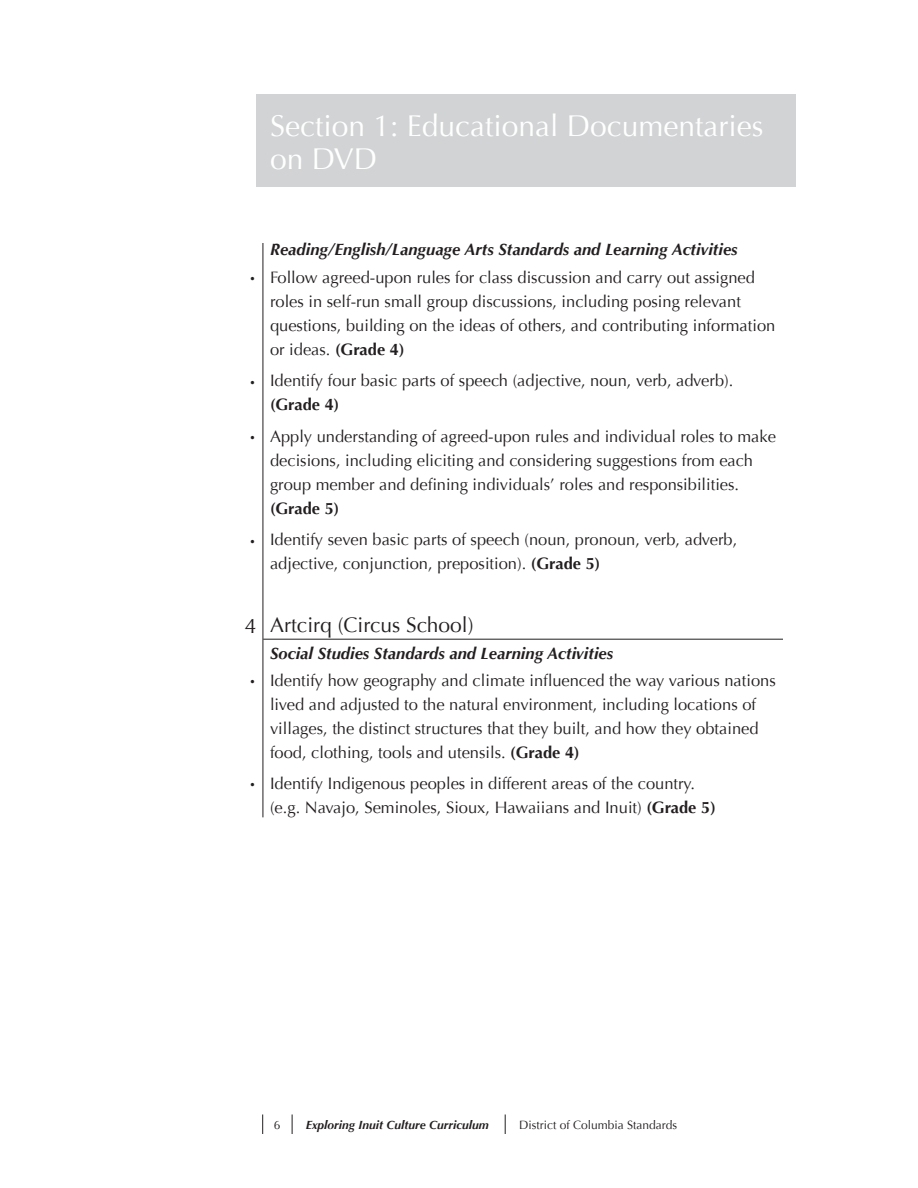
<style>
.page{position:relative;width:918px;height:1188px;background:#fff}
.page>*{position:absolute;margin:0;border:0;box-sizing:border-box;transform-origin:0 0}
.t1{font:30px/33px "Optima";color:#fff}
.t2{font:27px/54.4px "Optima";color:#231f20}
.t3{font:21px "Optima";color:#231f20}
.t4{font:16.5px/24px "Optima";color:#231f20}
.t5{font:italic 700 16.5px "Optima";color:#231f20}
.t6{font:700 16.5px "Optima";color:#231f20}
.t7{font:italic 700 12px "Optima";color:#231f20}
.t8{font:12px "Optima";color:#231f20}
.s1{font-weight:700}
</style>
<div class="page">
<svg style="left:262px;top:1115px;width:1px;height:19px"></svg>
<svg style="left:505px;top:1115px;width:1px;height:19px"></svg>
<svg style="left:292px;top:1115px;width:1px;height:19px"></svg>
<div style="left:256px;top:94px;width:540px;height:94px;background:#d1d3d4"></div>
<hr style="left:263px;top:639px;width:520px;height:1px;background:#231f20">
<hr style="left:263px;top:243px;width:1px;height:574px;background:#231f20">
<h1 class="t1" style="left:270px;top:109px;width:495px">Section 1: Educational Documentaries on DVD</h1>
<h2 class="t2" style="left:249px;top:251px;width:9px">·</h2>
<h2 class="t2" style="left:249px;top:355px;width:9px">· ·</h2>
<h2 class="t2" style="left:249px;top:514px;width:9px">·</h2>
<p class="t5" style="left:270px;top:240px;width:469px">Reading/English/Language Arts Standards and Learning Activities</p>
<p class="t4" style="left:270px;top:265px;width:507px">Follow agreed-upon rules for class discussion and carry out assigned roles in self-run small group discussions, including posing relevant questions, building on the ideas of others, and contributing information or ideas. <span class="s1">(Grade 4)</span></p>
<p class="t4" style="left:270px;top:369px;width:465px">Identify four basic parts of speech (adjective, noun, verb, adverb).</p>
<p class="t6" style="left:270px;top:395px;width:71px">(Grade 4)</p>
<p class="t4" style="left:270px;top:424px;width:507px">Apply understanding of agreed-upon rules and individual roles to make decisions, including eliciting and considering suggestions from each group member and defining individuals’ roles and responsibilities.</p>
<p class="t6" style="left:270px;top:499px;width:71px">(Grade 5)</p>
<p class="t4" style="left:270px;top:528px;width:469px">Identify seven basic parts of speech (noun, pronoun, verb, adverb, adjective, conjunction, preposition). <span class="s1">(Grade 5)</span></p>
<p class="t3" style="left:245px;top:613px;width:13px">4</p>
<h2 class="t2" style="left:249px;top:654px;width:9px">·</h2>
<h2 class="t2" style="left:249px;top:756px;width:9px">·</h2>
<p class="t3" style="left:270px;top:613px;width:205px">Artcirq (Circus School)</p>
<p class="t5" style="left:270px;top:643px;width:345px">Social Studies Standards and Learning Activities</p>
<p class="t4" style="left:270px;top:668px;width:507px">Identify how geography and climate influenced the way various nations lived and adjusted to the natural environment, including locations of villages, the distinct structures that they built, and how they obtained food, clothing, tools and utensils. <span class="s1">(Grade 4)</span></p>
<p class="t4" style="left:270px;top:772px;width:447px">Identify Indigenous peoples in different areas of the country. (e.g. Navajo, Seminoles, Sioux, Hawaiians and Inuit) <span class="s1">(Grade 5)</span></p>
<p class="t7" style="left:306px;top:1118px;width:185px">Exploring Inuit Culture Curriculum</p>
<p class="t8" style="left:519px;top:1118px;width:160px">District of Columbia Standards</p>
</div>
